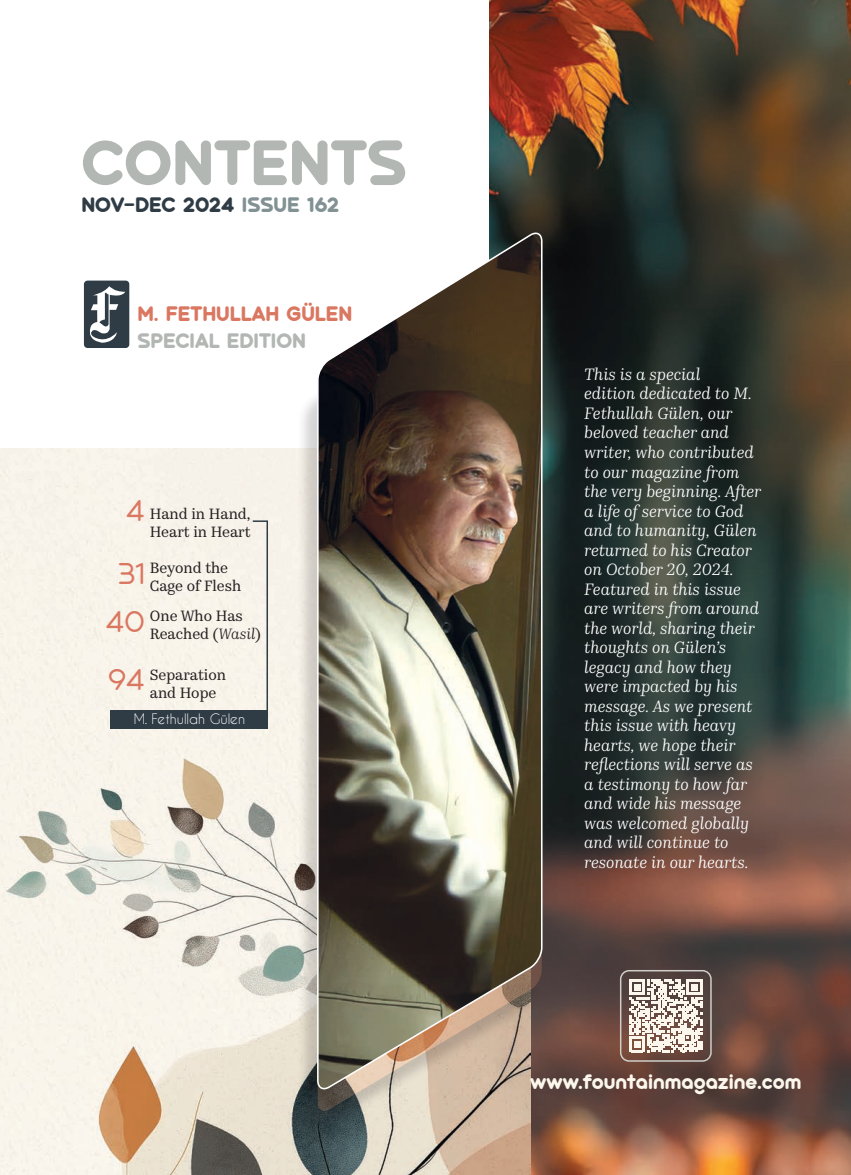
<style>
.page{position:relative;width:851px;height:1175px;background:#fff}
.page>*{position:absolute;margin:0;border:0;box-sizing:border-box;transform-origin:0 0}
.FF_Note{font:700 63.75px "Goodly";color:#b2b7b3}
.FF_Note-2{font:30px "Goodly";color:#da7761}
.FF_Note-3{font:700 21px "Goodly";color:#fcf7ec}
.FF_Note-4{font:700 21px "Goodly";letter-spacing:-.01em;color:#2f3c45}
.FF_Note-5{font:700 21px "Goodly";color:#da7761}
.FF_Note-6{font:700 21px "Goodly";color:#b2b7b3}
.FFF_Note{font:italic 16.5px/19.5px "Kazimir Text";color:#fff}
.t1{font:15px/18px "Kazimir Text";color:#231f20}
.FF_Note-7{font:13.5px "Caviar Dreams";color:#fff}
.s1{color:#829193}
.s2{font-style:italic}
</style>
<div class="page">
<img style="left:489px;top:0;width:361px;height:1174px">
<img style="left:0;top:448px;width:530px;height:726px">
<div style="left:296px;top:265px;width:244px;height:874px;background:#231f20;opacity:.87"></div>
<svg style="left:318px;top:1090px;width:223px;height:23px;background:#b4a696"></svg>
<img style="left:316px;top:229px;width:227px;height:861px">
<svg style="left:84px;top:280px;width:45px;height:68px"></svg>
<svg style="left:629px;top:979px;width:73px;height:73px;background:#c9bcb2"></svg>
<div style="left:620px;top:970px;width:91px;height:91px;border:2px solid #cfceca;border-radius:9px"></div>
<svg style="left:251px;top:519px;width:18px;height:210px;background:#e4e1da"></svg>
<div style="left:111px;top:710px;width:157px;height:18px;background:#2f3c45"></div>
<p class="FF_Note" style="left:81px;top:129px;width:327px">CONTENTS</p>
<p class="FF_Note-4" style="left:81px;top:193px;width:260px">NOV-DEC 2024 <span class="s1">ISSUE 162</span></p>
<p class="FF_Note-5" style="left:137px;top:302px;width:216px">M. FETHULLAH GÜLEN</p>
<p class="FF_Note-6" style="left:137px;top:329px;width:170px">SPECIAL EDITION</p>
<p class="FF_Note-2" style="left:126px;top:495px;width:21px">4</p>
<p class="t1" style="left:150px;top:503px;width:102px">Hand in Hand,</p>
<p class="t1" style="left:150px;top:521px;width:102px">Heart in Heart</p>
<p class="t1" style="left:150px;top:558px;width:80px">Beyond the</p>
<p class="t1" style="left:150px;top:576px;width:93px">Cage of Flesh</p>
<p class="FF_Note-2" style="left:117px;top:557px;width:30px">31</p>
<p class="FF_Note-2" style="left:105px;top:605px;width:42px">40</p>
<p class="FF_Note-2" style="left:108px;top:664px;width:39px">94</p>
<p class="t1" style="left:150px;top:606px;width:113px">One Who Has<br>Reached (<span class="s2">Wasil</span>)</p>
<p class="t1" style="left:150px;top:664px;width:78px">Separation</p>
<p class="t1" style="left:150px;top:682px;width:68px">and Hope</p>
<p class="FF_Note-7" style="left:134px;top:711px;width:113px">M. Fethullah Gülen</p>
<p class="FFF_Note" style="left:584px;top:363px;width:178px">This is a special<br>edition dedicated to M.<br>Fethullah Gülen, our beloved teacher and writer, who contributed to our magazine from the very beginning. After a life of service to God and to humanity, Gülen returned to his Creator on October 20, 2024.<br>Featured in this issue are writers from around the world, sharing their thoughts on Gülen’s legacy and how they were impacted by his message. As we present this issue with heavy hearts, we hope their reflections will serve as a testimony to how far and wide his message was welcomed globally and will continue to resonate in our hearts.</p>
<p class="FF_Note-3" style="left:530px;top:1070px;width:273px">www.fountainmagazine.com</p>
</div>
